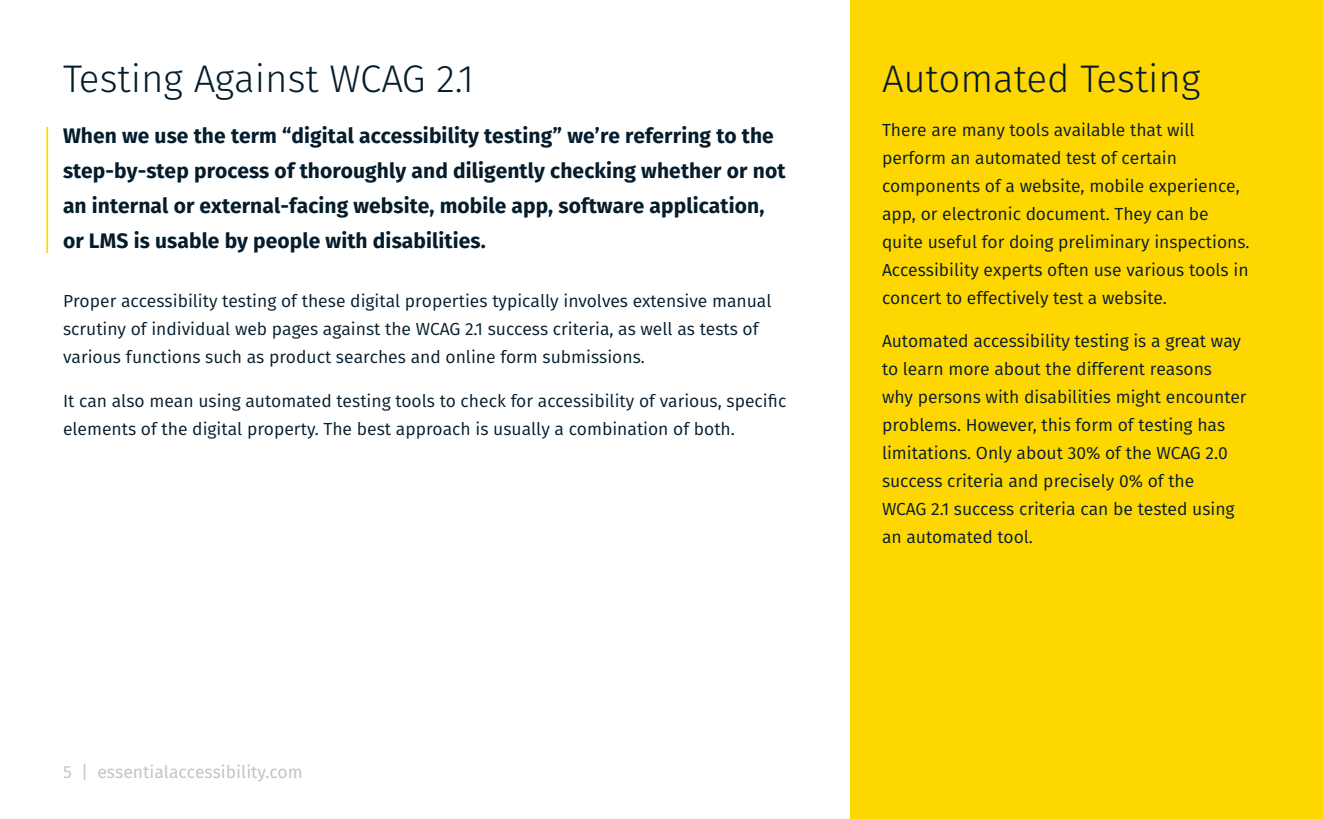
<style>
.page{position:relative;width:1323px;height:819px;background:#fff}
.page>*{position:absolute;margin:0;border:0;box-sizing:border-box;transform-origin:0 0}
.t1{font:300 38.5px "Fira Sans";color:#041c2c}
.t2{font:700 21px/35px "Fira Sans";letter-spacing:.005em;color:#041c2c}
.t3{font:17.5px/28px "Fira Sans";color:#041c2c}
.t4{font:17.5px "Fira Sans";color:#c0c6ca}
</style>
<div class="page">
<div style="left:850px;top:0;width:473px;height:819px;background:#ffd700"></div>
<hr style="left:46px;top:127px;width:2px;height:126px;background:#ffd700">
<h1 class="t1" style="left:63px;top:51px;width:413px">Testing Against WCAG 2.1</h1>
<p class="t2" style="left:63px;top:118px;width:724px">When we use the term “digital accessibility testing” we’re referring to the step-by-step process of thoroughly and diligently checking whether or not an internal or external-facing website, mobile app, software application, or LMS is usable by people with disabilities.</p>
<p class="t3" style="left:63px;top:287px;width:710px">Proper accessibility testing of these digital properties typically involves extensive manual scrutiny of individual web pages against the WCAG 2.1 success criteria, as well as tests of various functions such as product searches and online form submissions.</p>
<p class="t3" style="left:63px;top:387px;width:725px">It can also mean using automated testing tools to check for accessibility of various, specific elements of the digital property. The best approach is usually a combination of both.</p>
<p class="t4" style="left:63px;top:760px;width:241px">5 | essentialaccessibility.com</p>
<h1 class="t1" style="left:882px;top:51px;width:320px">Automated Testing</h1>
<p class="t3" style="left:882px;top:116px;width:369px">There are many tools available that will perform an automated test of certain components of a website, mobile experience, app, or electronic document. They can be quite useful for doing preliminary inspections.<br>Accessibility experts often use various tools in concert to effectively test a website.</p>
<p class="t3" style="left:882px;top:327px;width:366px">Automated accessibility testing is a great way to learn more about the different reasons why persons with disabilities might encounter problems. However, this form of testing has limitations. Only about 30% of the WCAG 2.0 success criteria and precisely 0% of the<br>WCAG 2.1 success criteria can be tested using an automated tool.</p>
</div>
